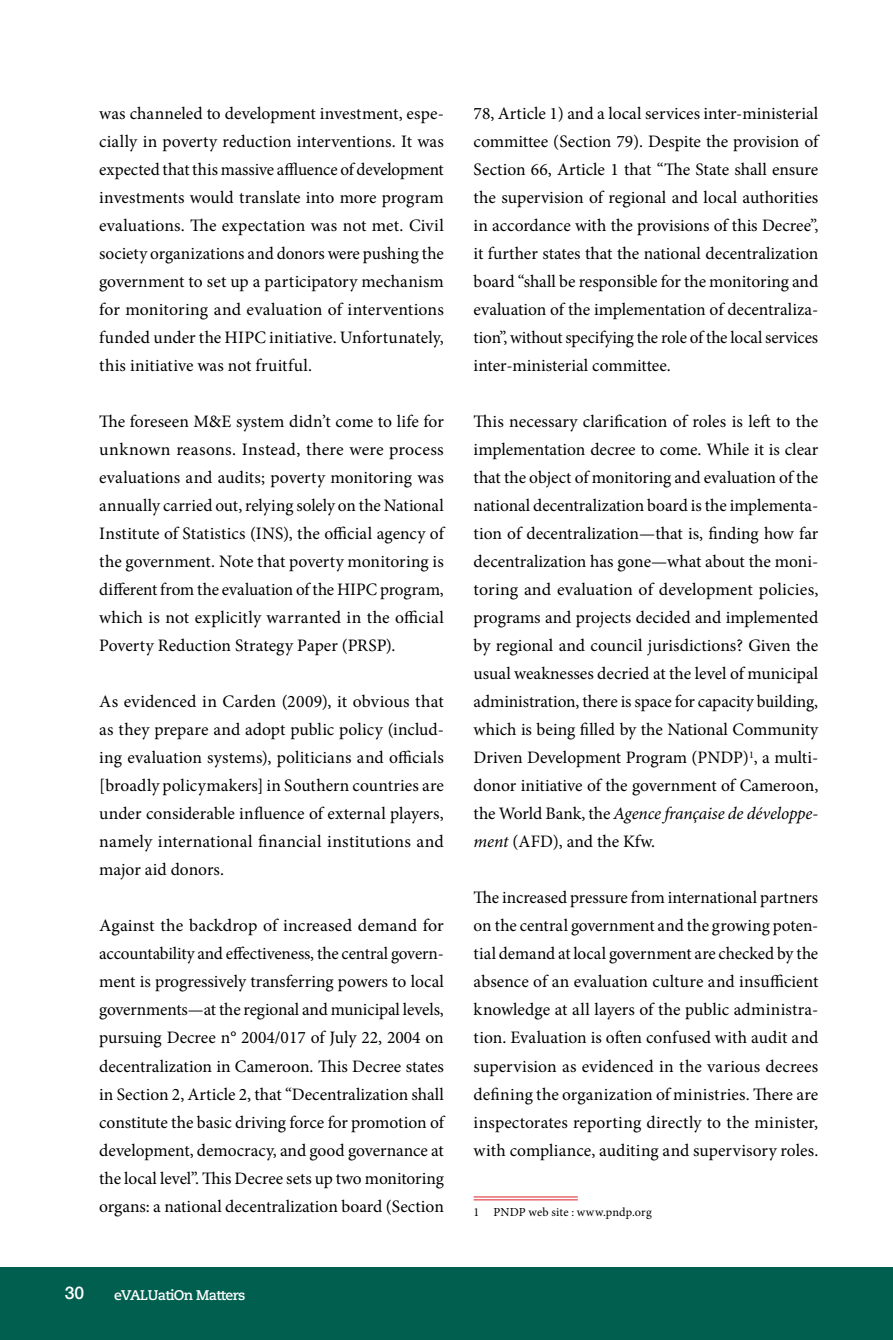
<style>
.page{position:relative;width:893px;height:1340px;background:#fff}
.page>*{position:absolute;margin:0;border:0;box-sizing:border-box;transform-origin:0 0}
.t1{font:17.5px/28px "Minion Pro";color:#000;text-align:justify}
.t2{font:500 17.5px "Helvetica Neue LT Std";color:#fff}
.t3{font:700 14px "Caecilia";letter-spacing:-.04em;color:#fff}
.t4{font:12.25px "Minion Pro";letter-spacing:.01em;color:#000}
.s1{font-style:italic}
</style>
<div class="page">
<div style="left:0;top:1266px;width:893px;height:73px;background:#005f4f"></div>
<hr style="left:474px;top:1196px;width:104px;height:1px;background:#da2128">
<hr style="left:474px;top:1199px;width:104px;height:1px;background:#da2128">
<p class="t1" style="left:99px;top:99px;width:346px">was channeled to development investment, espe&shy;cially in poverty reduction interventions. It was expected that this massive affluence of development investments would translate into more program evaluations. The expectation was not met. Civil society organizations and donors were pushing the government to set up a participatory mechanism for monitoring and evaluation of interventions funded under the HIPC initiative. Unfortunately, this initiative was not fruitful.</p>
<p class="t1" style="left:99px;top:407px;width:346px">The foreseen M&amp;E system didn’t come to life for unknown reasons. Instead, there were process evaluations and audits; poverty monitoring was annually carried out, relying solely on the National Institute of Statistics (INS), the official agency of the government. Note that poverty monitoring is different from the evaluation of the HIPC program, which is not explicitly warranted in the official Poverty Reduction Strategy Paper (PRSP).</p>
<p class="t1" style="left:99px;top:687px;width:346px">As evidenced in Carden (2009), it obvious that as they prepare and adopt public policy (includ&shy;ing evaluation systems), politicians and officials [broadly policymakers] in Southern countries are under considerable influence of external players, namely international financial institutions and major aid donors.</p>
<p class="t1" style="left:99px;top:911px;width:346px">Against the backdrop of increased demand for accountability and effectiveness, the central govern&shy;ment is progressively transferring powers to local governments—at the regional and municipal levels, pursuing Decree n° 2004/017 of July 22, 2004 on decentralization in Cameroon. This Decree states in Section 2, Article 2, that “Decentralization shall constitute the basic driving force for promotion of development, democracy, and good governance at the local level”. This Decree sets up two monitoring organs: a national decentralization board (Section</p>
<p class="t2" style="left:65px;top:1282px;width:21px">30</p>
<p class="t3" style="left:114px;top:1286px;width:133px">eVALUatiOn Matters</p>
<p class="t1" style="left:474px;top:99px;width:346px">78, Article 1) and a local services inter-ministerial committee (Section 79). Despite the provision of Section 66, Article 1 that “The State shall ensure the supervision of regional and local authorities in accordance with the provisions of this Decree”, it further states that the national decentralization board “shall be responsible for the monitoring and evaluation of the implementation of decentraliza&shy;tion”, without specifying the role of the local services inter-ministerial committee.</p>
<p class="t1" style="left:474px;top:407px;width:346px">This necessary clarification of roles is left to the implementation decree to come. While it is clear that the object of monitoring and evaluation of the national decentralization board is the implementa&shy;tion of decentralization—that is, finding how far decentralization has gone—what about the moni&shy;toring and evaluation of development policies, programs and projects decided and implemented by regional and council jurisdictions? Given the usual weaknesses decried at the level of municipal administration, there is space for capacity building, which is being filled by the National Community Driven Development Program (PNDP)<sup>1</sup>, a multi&shy;donor initiative of the government of Cameroon, the World Bank, the <span class="s1">Agence française de développe&shy;ment</span> (AFD), and the Kfw.</p>
<p class="t1" style="left:474px;top:883px;width:346px">The increased pressure from international partners on the central government and the growing poten&shy;tial demand at local government are checked by the absence of an evaluation culture and insufficient knowledge at all layers of the public administra&shy;tion. Evaluation is often confused with audit and supervision as evidenced in the various decrees defining the organization of ministries. There are inspectorates reporting directly to the minister, with compliance, auditing and supervisory roles.</p>
<p class="t4" style="left:474px;top:1203px;width:180px">1 PNDP web site : www.pndp.org</p>
</div>
